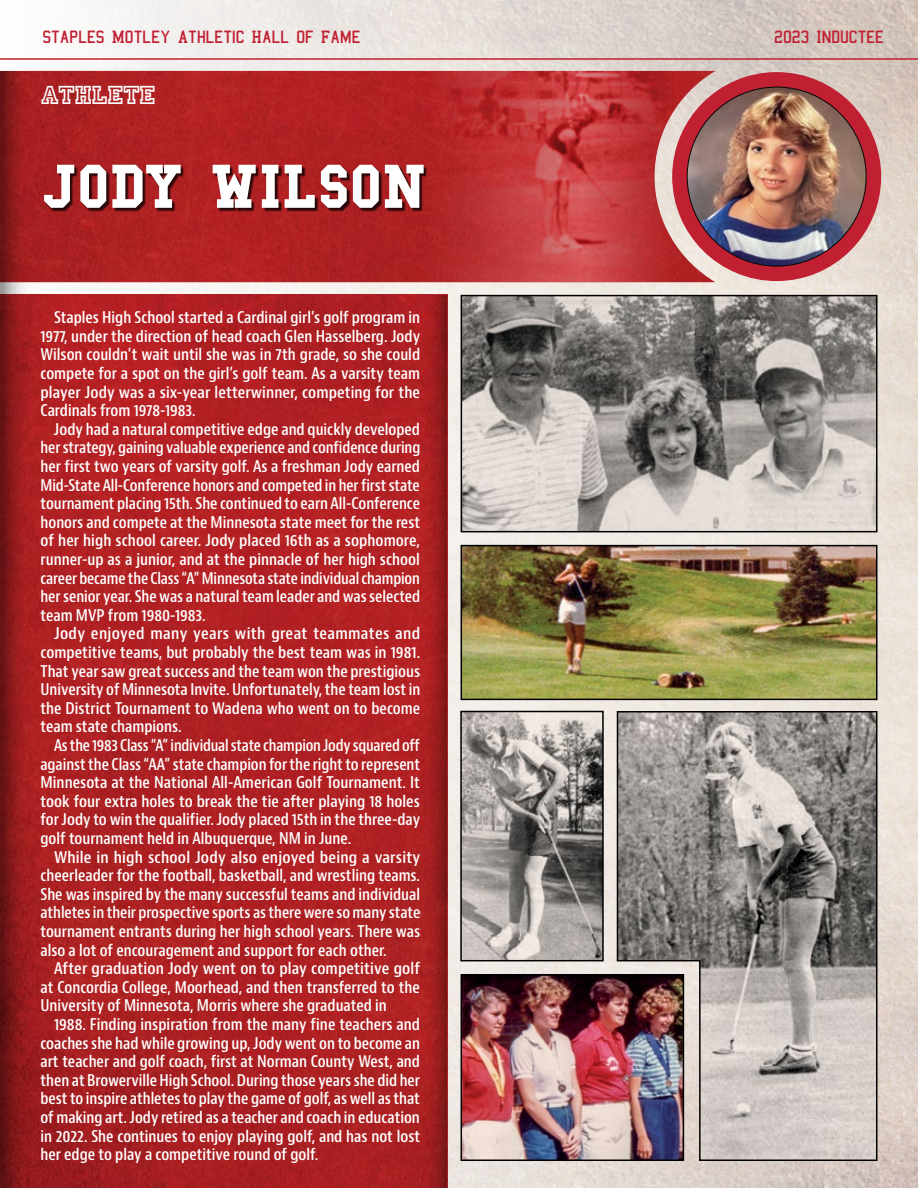
<style>
.page{position:relative;width:918px;height:1188px;background:#fff}
.page>*{position:absolute;margin:0;border:0;box-sizing:border-box;transform-origin:0 0}
.t1{font:700 63px "College";color:#fff}
.t2{font:27px "Princetown LET";color:#fff}
.t3{font:18px "College";color:#c12032}
.t4{font:600 condensed 15.75px/18.6px "Bernino Sans";color:#fff;text-align:justify}
.t5{font:600 condensed 15.75px/18.6px "Bernino Sans";color:#fff;text-align:justify;scale:1.04 1}
</style>
<div class="page">
<img style="left:0;top:0;width:918px;height:1188px">
<img style="left:464px;top:298px;width:411px;height:231px">
<div style="left:461px;top:295px;width:417px;height:237px;border:2px solid #000"></div>
<img style="left:464px;top:548px;width:411px;height:149px">
<div style="left:461px;top:545px;width:417px;height:155px;border:2px solid #000"></div>
<svg style="left:616px;top:710px;width:262px;height:452px;background:#a09b96"></svg>
<img style="left:33px;top:71px;width:683px;height:211px">
<img style="left:33px;top:295px;width:387px;height:893px">
<div style="left:672px;top:72px;width:209px;height:209px;background:#c12032;border-radius:50%"></div>
<img style="left:687px;top:87px;width:179px;height:179px;border-radius:89px">
<hr style="left:0;top:58px;width:918px;height:2px;background:#c12032">
<img style="left:402px;top:71px;width:309px;height:211px">
<svg style="left:420px;top:295px;width:27px;height:893px;background:#9f1d1f"></svg>
<svg style="left:0;top:71px;width:33px;height:1117px;background:#8b1b1d"></svg>
<div style="left:46px;top:166px;width:382px;height:46px;background:#000;opacity:.75"></div>
<img style="left:463px;top:714px;width:138px;height:244px">
<div style="left:460px;top:711px;width:144px;height:250px;border:2px solid #000"></div>
<img style="left:464px;top:977px;width:217px;height:181px">
<div style="left:461px;top:974px;width:223px;height:187px;border:2px solid #000"></div>
<p class="t3" style="left:42px;top:28px;width:320px">STAPLES MOTLEY ATHLETIC HALL OF FAME</p>
<h2 class="t2" style="left:41px;top:80px;width:116px">Athlete</h2>
<h1 class="t1" style="left:41px;top:156px;width:387px">JODY WILSON</h1>
<p class="t4" style="left:40px;top:309px;width:381px;text-indent:14px">Staples High School started a Cardinal girl’s golf program in 1977, under the direction of head coach Glen Hasselberg. Jody Wilson couldn’t wait until she was in 7th grade, so she could compete for a spot on the girl’s golf team. As a varsity team player Jody was a six-year letterwinner, competing for the Cardinals from 1978-1983.</p>
<p class="t4" style="left:40px;top:420px;width:381px;text-indent:13px">Jody had a natural competitive edge and quickly developed her strategy, gaining valuable experience and confidence during her first two years of varsity golf. As a freshman Jody earned Mid-State All-Conference honors and competed in her first state tournament placing 15th. She continued to earn All-Conference honors and compete at the Minnesota state meet for the rest of her high school career. Jody placed 16th as a sophomore, runner-up as a junior, and at the pinnacle of her high school career became the Class “A” Minnesota state individual champion her senior year. She was a natural team leader and was selected team MVP from 1980-1983.</p>
<p class="t5" style="left:40px;top:625px;width:367px;text-indent:14px">Jody enjoyed many years with great teammates and competitive teams, but probably the best team was in 1981.<br>That year saw great success and the team won the prestigious University of Minnesota Invite. Unfortunately, the team lost in the District Tournament to Wadena who went on to become team state champions.</p>
<p class="t4" style="left:40px;top:736px;width:381px;text-indent:14px">As the 1983 Class “A” individual state champion Jody squared off against the Class “AA” state champion for the right to represent Minnesota at the National All-American Golf Tournament. It took four extra holes to break the tie after playing 18 holes for Jody to win the qualifier. Jody placed 15th in the three-day golf tournament held in Albuquerque, NM in June.</p>
<p class="t5" style="left:40px;top:848px;width:367px;text-indent:14px">While in high school Jody also enjoyed being a varsity cheerleader for the football, basketball, and wrestling teams.<br>She was inspired by the many successful teams and individual athletes in their prospective sports as there were so many state tournament entrants during her high school years. There was also a lot of encouragement and support for each other.</p>
<p class="t4" style="left:40px;top:960px;width:381px;text-indent:14px">After graduation Jody went on to play competitive golf at Concordia College, Moorhead, and then transferred to the University of Minnesota, Morris where she graduated in</p>
<p class="t4" style="left:40px;top:1015px;width:381px;text-indent:14px">1988. Finding inspiration from the many fine teachers and coaches she had while growing up, Jody went on to become an art teacher and golf coach, first at Norman County West, and then at Browerville High School. During those years she did her best to inspire athletes to play the game of golf, as well as that of making art. Jody retired as a teacher and coach in education in 2022. She continues to enjoy playing golf, and has not lost her edge to play a competitive round of golf.</p>
<p class="t3" style="left:774px;top:28px;width:111px">2023 INDUCTEE</p>
</div>
